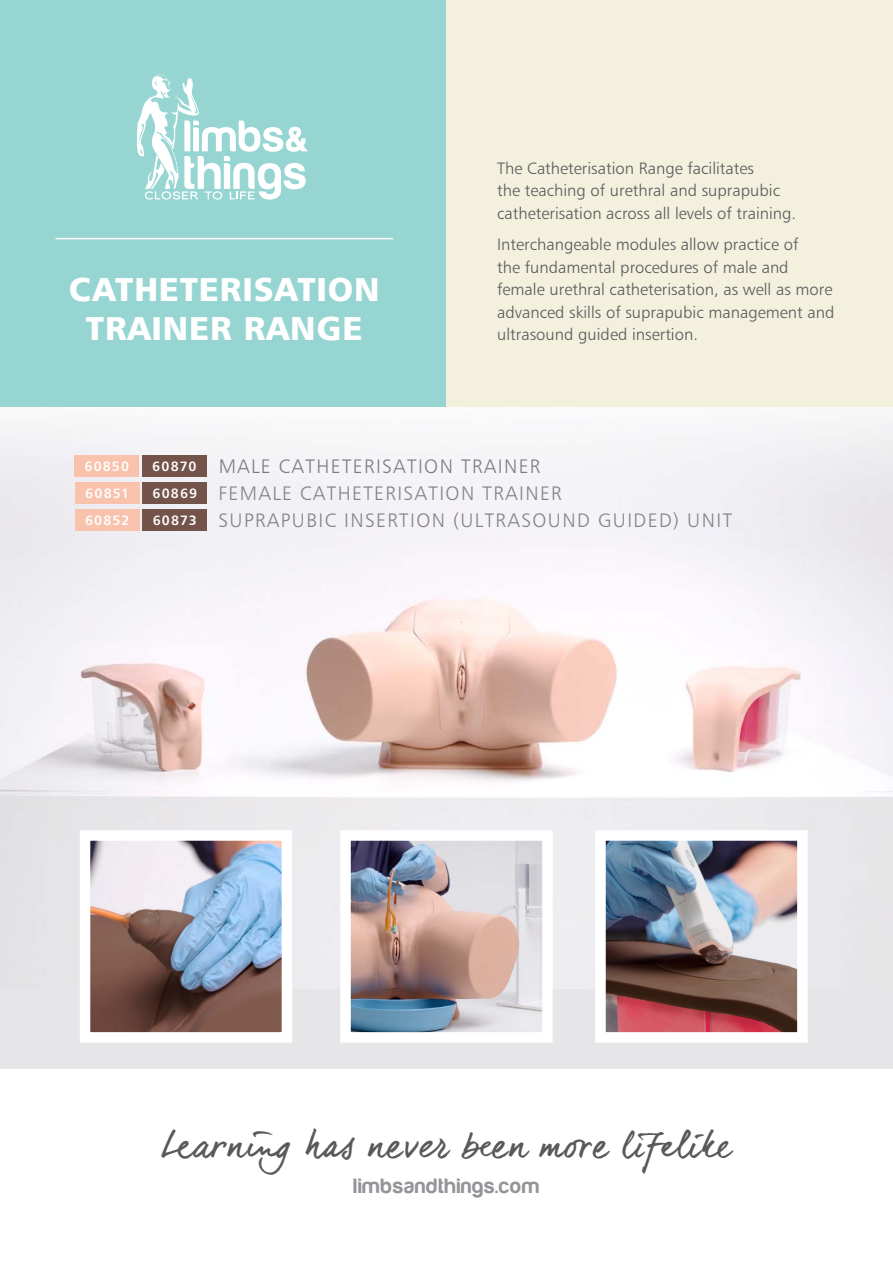
<style>
.page{position:relative;width:893px;height:1263px;background:#fff}
.page>*{position:absolute;margin:0;border:0;box-sizing:border-box;transform-origin:0 0}
.t1{font:36px "dear Joe 6";color:#58595b}
.t2{font:33px/39px "Humanist 777 BT Black B";letter-spacing:.025em;color:#fff;text-align:center}
.t3{font:21.6px "Harabara";letter-spacing:.05em;color:#939598}
.t4{font:19.5px/27px "Humanist 777 BT Light B";letter-spacing:.07em;color:#808285}
.t5{font:16.5px/22.5px "Humanist 777 BT Light B";color:#58595b}
.t6{font:13.5px/27px "Humanist 777 BT Bold B";letter-spacing:.085em;color:#fff}
</style>
<div class="page">
<div style="left:0;top:478px;width:893px;height:593px;background:#e6e6e8"></div>
<img style="left:0;top:420px;width:893px;height:513px">
<div style="left:0;top:0;width:446px;height:407px;background:#96d5d2"></div>
<div style="left:446px;top:0;width:447px;height:407px;background:#f3f0dd"></div>
<svg style="left:137px;top:74px;width:171px;height:126px"></svg>
<hr style="left:56px;top:238px;width:336px;height:1px;background:#fff">
<div style="left:0;top:1069px;width:893px;height:194px;background:#fff"></div>
<img style="left:91px;top:841px;width:190px;height:191px">
<div style="left:80px;top:830px;width:212px;height:213px;border:10px solid #fff"></div>
<img style="left:351px;top:841px;width:191px;height:191px">
<div style="left:340px;top:830px;width:213px;height:213px;border:10px solid #fff"></div>
<img style="left:606px;top:841px;width:191px;height:191px">
<div style="left:595px;top:830px;width:213px;height:213px;border:10px solid #fff"></div>
<div style="left:74px;top:455px;width:65px;height:21px;background:#f9c2ad"></div>
<div style="left:75px;top:482px;width:65px;height:21px;background:#f9c2ad"></div>
<div style="left:142px;top:455px;width:65px;height:21px;background:#74534a"></div>
<div style="left:142px;top:482px;width:65px;height:21px;background:#74534a"></div>
<div style="left:75px;top:509px;width:65px;height:21px;background:#f9c2ad"></div>
<div style="left:142px;top:509px;width:65px;height:21px;background:#74534a"></div>
<h2 class="t2" style="left:69px;top:269px;width:312px">CATHETERISATION<br>TRAINER RANGE</h2>
<p class="t5" style="left:497px;top:156px;width:301px">The Catheterisation Range facilitates<br>the teaching of urethral and suprapubic catheterisation across all levels of training.</p>
<p class="t5" style="left:497px;top:233px;width:339px">Interchangeable modules allow practice of<br>the fundamental procedures of male and female urethral catheterisation, as well as more advanced skills of suprapubic management and ultrasound guided insertion.</p>
<p class="t6" style="left:85px;top:452px;width:46px">60850<br>60851</p>
<p class="t6" style="left:152px;top:452px;width:46px">60870<br>60869</p>
<p class="t6" style="left:85px;top:506px;width:46px">60852</p>
<p class="t6" style="left:153px;top:506px;width:46px">60873</p>
<p class="t4" style="left:218px;top:453px;width:515px">MALE CATHETERISATION TRAINER<br>FEMALE CATHETERISATION TRAINER<br>SUPRAPUBIC INSERTION (ULTRASOUND GUIDED) UNIT</p>
<h1 class="t1" style="left:162px;top:1123px;width:573px">Learning has never been more lifelike</h1>
<h3 class="t3" style="left:353px;top:1174px;width:188px">limbsandthings.com</h3>
</div>
